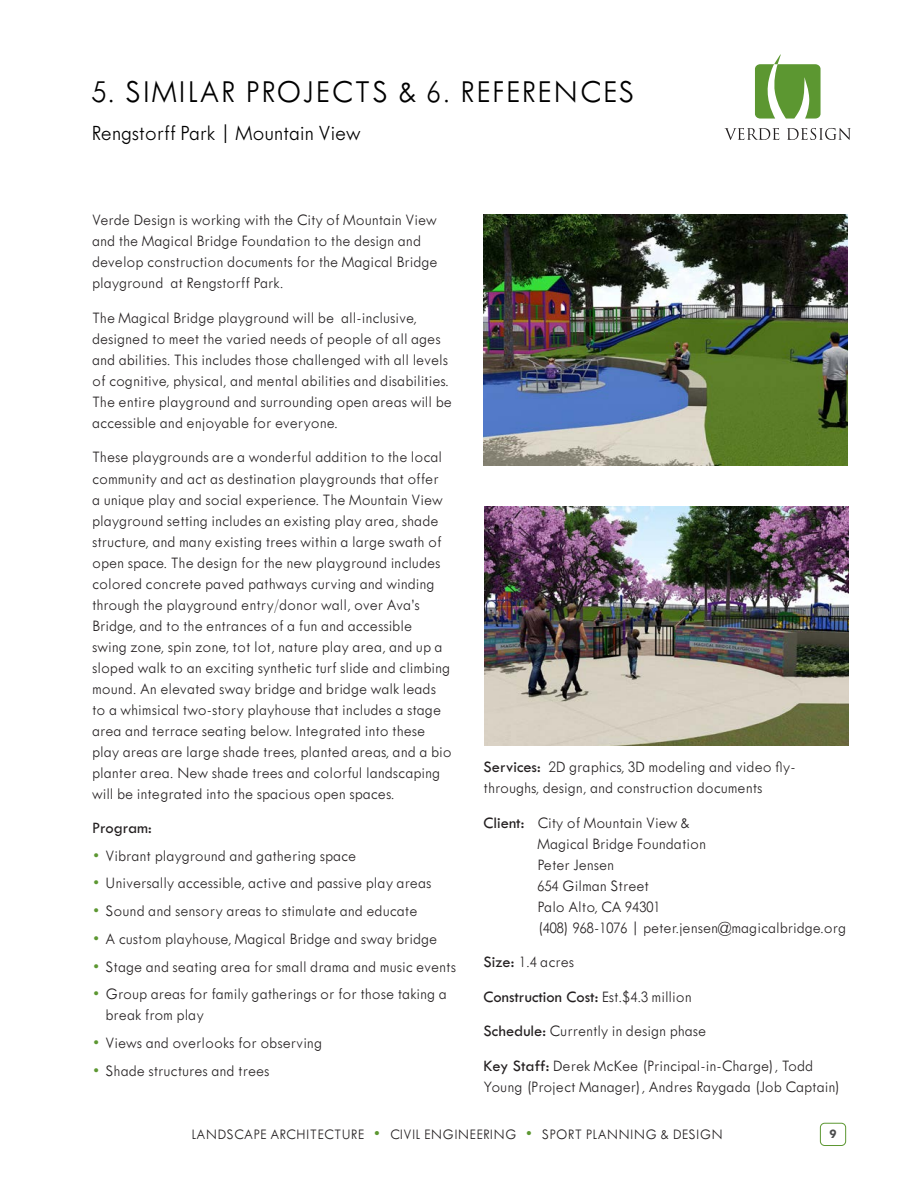
<style>
.page{position:relative;width:918px;height:1188px;background:#fff}
.page>*{position:absolute;margin:0;border:0;box-sizing:border-box;transform-origin:0 0}
.t1{font:300 33px "Tw Cen MT Std";letter-spacing:.05em;color:#000}
.Main_Header{font:300 22.5px "Tw Cen MT Std";letter-spacing:-.01em;color:#000}
.BodyText{font:300 16.5px/21px "Tw Cen MT Std";color:#231f20}
.BodyText-2{font:16.5px "Tw Cen MT Std";color:#231f20}
.t2{font:300 15px "Tw Cen MT Std";letter-spacing:.02em;color:#231f20}
.t3{font:700 13.5px "Tw Cen MT Std";color:#4b4c4d}
.s1{color:#5c9731}
.s2{font-weight:400}
.s3{font-weight:300}
.s4{font-family:"Tw Cen";font-weight:400;font-size:16.5px;color:#5c9731}
</style>
<div class="page">
<div style="left:820px;top:1123px;width:26px;height:23px;border:1px solid #5c9731;border-radius:4px"></div>
<svg style="left:724px;top:128px;width:55px;height:12px"></svg>
<svg style="left:787px;top:128px;width:64px;height:12px"></svg>
<svg style="left:755px;top:54px;width:66px;height:65px"></svg>
<img style="left:484px;top:215px;width:364px;height:250px">
<img style="left:484px;top:506px;width:364px;height:239px">
<h1 class="t1" style="left:92px;top:74px;width:544px">5. SIMILAR PROJECTS &amp; 6. REFERENCES</h1>
<p class="Main_Header" style="left:92px;top:121px;width:271px">Rengstorff Park | Mountain View</p>
<p class="BodyText" style="left:92px;top:210px;width:347px">Verde Design is working with the City of Mountain View and the Magical Bridge Foundation to the design and develop construction documents for the Magical Bridge playground at Rengstorff Park.</p>
<p class="BodyText" style="left:92px;top:307px;width:361px">The Magical Bridge playground will be all-inclusive, designed to meet the varied needs of people of all ages and abilities. This includes those challenged with all levels of cognitive, physical, and mental abilities and disabilities.<br>The entire playground and surrounding open areas will be accessible and enjoyable for everyone.</p>
<p class="BodyText" style="left:92px;top:447px;width:361px">These playgrounds are a wonderful addition to the local community and act as destination playgrounds that offer<br>a unique play and social experience. The Mountain View playground setting includes an existing play area, shade structure, and many existing trees within a large swath of open space. The design for the new playground includes colored concrete paved pathways curving and winding through the playground entry/donor wall, over Ava’s Bridge, and to the entrances of a fun and accessible<br>swing zone, spin zone, tot lot, nature play area, and up a sloped walk to an exciting synthetic turf slide and climbing mound. An elevated sway bridge and bridge walk leads to a whimsical two-story playhouse that includes a stage area and terrace seating below. Integrated into these play areas are large shade trees, planted areas, and a bio planter area. New shade trees and colorful landscaping will be integrated into the spacious open spaces.</p>
<p class="BodyText-2" style="left:92px;top:819px;width:61px">Program:</p>
<p class="BodyText" style="left:92px;top:845px;width:266px"><span class="s1">•</span> Vibrant playground and gathering space</p>
<p class="BodyText" style="left:92px;top:873px;width:341px"><span class="s1">•</span> Universally accessible, active and passive play areas</p>
<p class="BodyText" style="left:92px;top:900px;width:327px"><span class="s1">•</span> Sound and sensory areas to stimulate and educate</p>
<p class="BodyText" style="left:92px;top:928px;width:347px"><span class="s1">•</span> A custom playhouse, Magical Bridge and sway bridge</p>
<p class="BodyText" style="left:92px;top:956px;width:365px"><span class="s1">•</span> Stage and seating area for small drama and music events</p>
<p class="BodyText" style="left:106px;top:984px;width:343px;text-indent:-14px"><span class="s1">•</span> Group areas for family gatherings or for those taking a break from play</p>
<p class="BodyText" style="left:92px;top:1032px;width:232px"><span class="s1">•</span> Views and overlooks for observing</p>
<p class="BodyText" style="left:92px;top:1060px;width:179px"><span class="s1">•</span> Shade structures and trees</p>
<p class="BodyText" style="left:484px;top:756px;width:314px"><span class="s2">Services:</span> 2D graphics, 3D modeling and video fly&shy;throughs, design, and construction documents</p>
<p class="BodyText" style="left:538px;top:812px;width:310px;text-indent:-54px"><span class="s2">Client:</span> City of Mountain View &amp;<br>Magical Bridge Foundation<br>Peter Jensen<br>654 Gilman Street<br>Palo Alto, CA 94301<br>(408) 968-1076 | peter.jensen@magicalbridge.org</p>
<p class="BodyText" style="left:484px;top:951px;width:92px"><span class="s2">Size:</span> 1.4 acres</p>
<p class="BodyText-2" style="left:484px;top:988px;width:210px">Construction Cost: <span class="s3">Est.$4.3 million</span></p>
<p class="BodyText" style="left:484px;top:1020px;width:224px"><span class="s2">Schedule:</span> Currently in design phase</p>
<p class="BodyText" style="left:484px;top:1055px;width:359px"><span class="s2">Key Staff:</span> Derek McKee (Principal-in-Charge), Todd<br>Young (Project Manager), Andres Raygada (Job Captain)</p>
<p class="t2" style="left:191px;top:1126px;width:533px">LANDSCAPE ARCHITECTURE <span class="s4">•</span> CIVIL ENGINEERING <span class="s4">•</span> SPORT PLANNING &amp; DESIGN</p>
<p class="t3" style="left:830px;top:1126px;width:9px">9</p>
</div>
